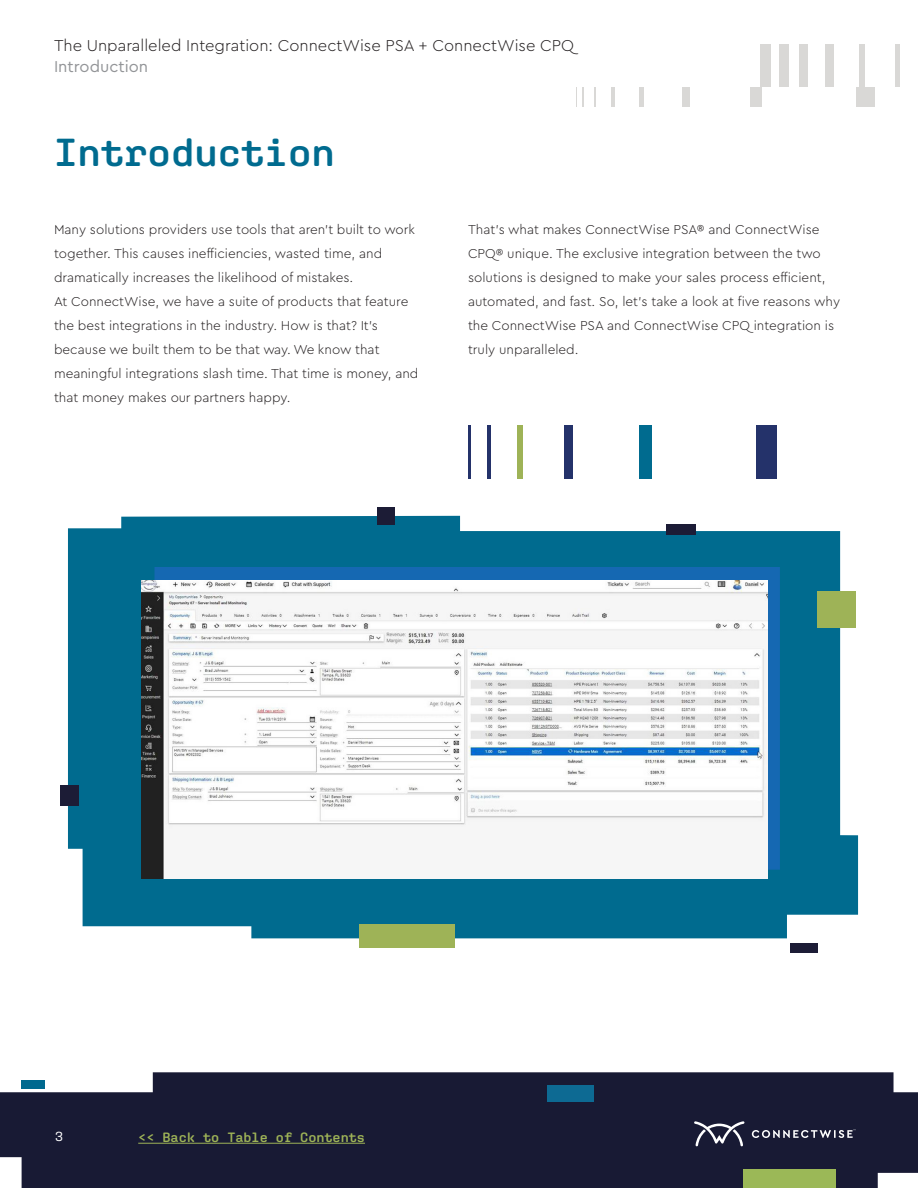
<style>
.page{position:relative;width:918px;height:1188px;background:#fff}
.page>*{position:absolute;margin:0;border:0;box-sizing:border-box;transform-origin:0 0}
.Body_-_Chapter{font:600 39px "Aglet Mono";color:#006b8f}
.Header_-_Section{font:300 16.5px/21px "Cera Pro";color:#231f20}
.t1{font:300 13.5px/24px "Cera Pro";color:#231f20}
.t2{font:600 13.5px "Aglet Mono";color:#9eb357}
.t3{font:13.5px "Aglet Mono";color:#fff}
.s1{font-weight:400;color:#939598}
</style>
<div class="page">
<div style="left:0;top:1072px;width:918px;height:116px;background:#181a34"></div>
<div style="left:548px;top:1085px;width:46px;height:17px;background:#0d6a93"></div>
<div style="left:21px;top:1080px;width:24px;height:8px;background:#00698f"></div>
<div style="left:743px;top:1170px;width:93px;height:18px;background:#9bb857"></div>
<div style="left:856px;top:87px;width:19px;height:20px;background:#d9d8d6"></div>
<div style="left:750px;top:87px;width:12px;height:20px;background:#d9d8d6"></div>
<div style="left:682px;top:87px;width:8px;height:20px;background:#d9d8d6"></div>
<div style="left:639px;top:87px;width:5px;height:20px;background:#d9d8d6"></div>
<hr style="left:611px;top:87px;width:3px;height:20px;background:#d9d8d6">
<hr style="left:594px;top:87px;width:2px;height:20px;background:#d9d8d6">
<svg style="left:583px;top:87px;width:1px;height:20px"></svg>
<svg style="left:576px;top:87px;width:1px;height:20px"></svg>
<div style="left:760px;top:44px;width:11px;height:43px;background:#d9d8d6"></div>
<div style="left:779px;top:44px;width:9px;height:43px;background:#d9d8d6"></div>
<div style="left:800px;top:44px;width:8px;height:43px;background:#d9d8d6"></div>
<div style="left:825px;top:44px;width:8px;height:43px;background:#d9d8d6"></div>
<div style="left:859px;top:44px;width:6px;height:43px;background:#d9d8d6"></div>
<div style="left:895px;top:44px;width:5px;height:43px;background:#d9d8d6"></div>
<hr style="left:138px;top:1143px;width:227px;height:1px;background:#9eb357">
<svg style="left:694px;top:1121px;width:162px;height:25px;background:#3b3d53"></svg>
<svg style="left:68px;top:516px;width:790px;height:422px;background:#207d9d"></svg>
<div style="left:790px;top:943px;width:27px;height:10px;background:#1c1c36"></div>
<div style="left:378px;top:507px;width:17px;height:18px;background:#1c1c36"></div>
<div style="left:60px;top:786px;width:18px;height:20px;background:#1c1c36"></div>
<div style="left:359px;top:925px;width:96px;height:23px;background:#9eb357"></div>
<div style="left:667px;top:525px;width:29px;height:10px;background:#1c1c36"></div>
<div style="left:817px;top:591px;width:38px;height:36px;background:#9eb357"></div>
<div style="left:155px;top:567px;width:625px;height:303px;background:#1568b2"></div>
<img style="left:141px;top:580px;width:626px;height:298px">
<div style="left:756px;top:426px;width:20px;height:53px;background:#24326a"></div>
<div style="left:639px;top:426px;width:13px;height:53px;background:#006b8f"></div>
<div style="left:565px;top:426px;width:8px;height:53px;background:#24326a"></div>
<div style="left:517px;top:426px;width:6px;height:53px;background:#9eb357"></div>
<hr style="left:487px;top:426px;width:4px;height:53px;background:#24326a">
<hr style="left:468px;top:426px;width:2px;height:53px;background:#24326a">
<p class="Header_-_Section" style="left:54px;top:34px;width:522px">The Unparalleled Integration: ConnectWise PSA + ConnectWise CPQ<br><span class="s1">Introduction</span></p>
<p class="Body_-_Chapter" style="left:54px;top:129px;width:282px">Introduction</p>
<p class="t1" style="left:54px;top:217px;width:366px">Many solutions providers use tools that aren’t built to work together. This causes inefficiencies, wasted time, and dramatically increases the likelihood of mistakes.<br>At ConnectWise, we have a suite of products that feature the best integrations in the industry. How is that? It’s because we built them to be that way. We know that meaningful integrations slash time. That time is money, and that money makes our partners happy.</p>
<p class="t1" style="left:468px;top:217px;width:374px">That’s what makes ConnectWise PSA® and ConnectWise CPQ® unique. The exclusive integration between the two solutions is designed to make your sales process efficient, automated, and fast. So, let’s take a look at five reasons why the ConnectWise PSA and ConnectWise CPQ integration is truly unparalleled.</p>
<p class="t3" style="left:55px;top:1129px;width:10px">3</p>
<p class="t2" style="left:138px;top:1129px;width:228px">&lt;&lt; Back to Table of Contents</p>
</div>
